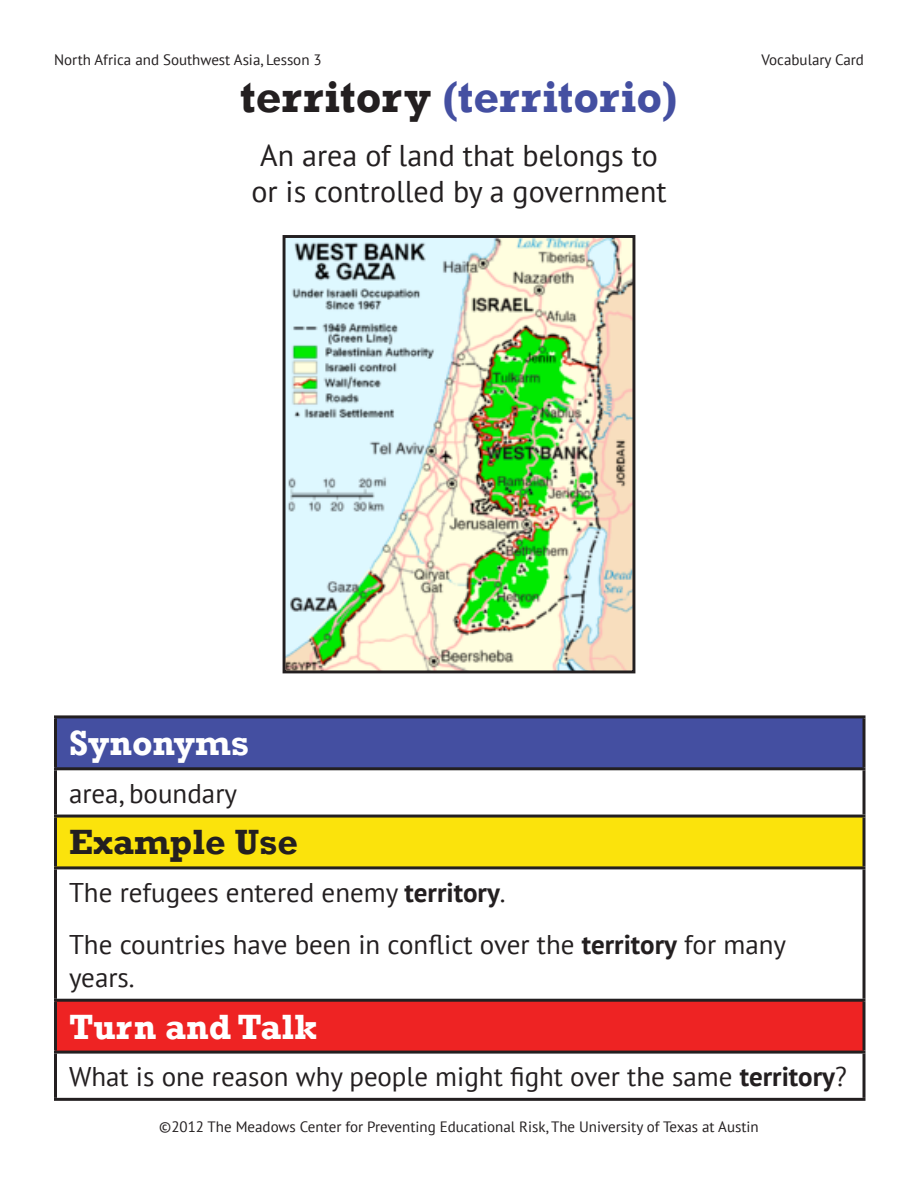
<style>
.page{position:relative;width:918px;height:1188px;background:#fff}
.page>*{position:absolute;margin:0;border:0;box-sizing:border-box;transform-origin:0 0}
.Vocab_Word{font:700 45px "Rockwell";color:#444fa1}
.Vocab_Hed{font:700 36px "Rockwell";color:#fff}
.Vocab_Hed-2{font:700 36px "Rockwell";color:#231f20}
.Vocab_Definition{font:30px/36px "PT Sans";color:#231f20}
.Vocab_Text{font:27px/32.4px "PT Sans";color:#231f20}
.t1{font:15px "PT Sans";color:#231f20}
.s1{color:#231f20}
.s2{font-weight:700}
</style>
<div class="page">
<img style="left:287px;top:239px;width:344px;height:430px">
<div style="left:283px;top:235px;width:352px;height:438px;border:3px solid #231f20"></div>
<div style="left:56px;top:717px;width:808px;height:52px;background:#444fa1"></div>
<svg style="left:57px;top:770px;width:805px;height:328px"></svg>
<div style="left:56px;top:816px;width:808px;height:52px;background:#fbe30c"></div>
<div style="left:56px;top:1000px;width:808px;height:52px;background:#ee2323"></div>
<hr style="left:54px;top:715px;width:812px;height:3px;background:#231f20">
<hr style="left:54px;top:718px;width:3px;height:49px;background:#231f20">
<svg style="left:862px;top:718px;width:4px;height:49px"></svg>
<hr style="left:54px;top:818px;width:3px;height:48px;background:#231f20">
<svg style="left:862px;top:818px;width:4px;height:48px"></svg>
<hr style="left:54px;top:1002px;width:3px;height:49px;background:#231f20">
<svg style="left:862px;top:1002px;width:4px;height:49px"></svg>
<hr style="left:54px;top:767px;width:812px;height:3px;background:#231f20">
<hr style="left:54px;top:770px;width:3px;height:45px;background:#231f20">
<svg style="left:862px;top:770px;width:4px;height:45px"></svg>
<hr style="left:54px;top:815px;width:812px;height:3px;background:#231f20">
<hr style="left:54px;top:866px;width:812px;height:3px;background:#231f20">
<hr style="left:54px;top:869px;width:3px;height:130px;background:#231f20">
<svg style="left:862px;top:869px;width:4px;height:130px"></svg>
<hr style="left:54px;top:999px;width:812px;height:3px;background:#231f20">
<hr style="left:54px;top:1051px;width:812px;height:3px;background:#231f20">
<hr style="left:54px;top:1054px;width:3px;height:44px;background:#231f20">
<svg style="left:862px;top:1054px;width:4px;height:44px"></svg>
<hr style="left:54px;top:1098px;width:812px;height:3px;background:#231f20">
<p class="t1" style="left:54px;top:50px;width:269px">North Africa and Southwest Asia, Lesson 3</p>
<p class="t1" style="left:762px;top:50px;width:104px">Vocabulary Card</p>
<p class="Vocab_Word" style="left:240px;top:70px;width:439px"><span class="s1">territory</span> (territorio)</p>
<p class="Vocab_Definition" style="left:251px;top:137px;width:417px">An area of land that belongs to or is controlled by a government</p>
<p class="Vocab_Hed" style="left:69px;top:721px;width:182px">Synonyms</p>
<p class="Vocab_Text" style="left:69px;top:776px;width:170px">area, boundary</p>
<p class="Vocab_Hed-2" style="left:69px;top:821px;width:231px">Example Use</p>
<p class="Vocab_Text" style="left:69px;top:875px;width:438px">The refugees entered enemy <span class="s2">territory</span>.</p>
<p class="Vocab_Text" style="left:69px;top:928px;width:719px">The countries have been in conflict over the <span class="s2">territory</span> for many years.</p>
<p class="Vocab_Hed" style="left:69px;top:1005px;width:250px">Turn and Talk</p>
<p class="Vocab_Text" style="left:69px;top:1060px;width:779px">What is one reason why people might fight over the same <span class="s2">territory</span>?</p>
<p class="t1" style="left:159px;top:1117px;width:601px">©2012 The Meadows Center for Preventing Educational Risk, The University of Texas at Austin</p>
</div>
